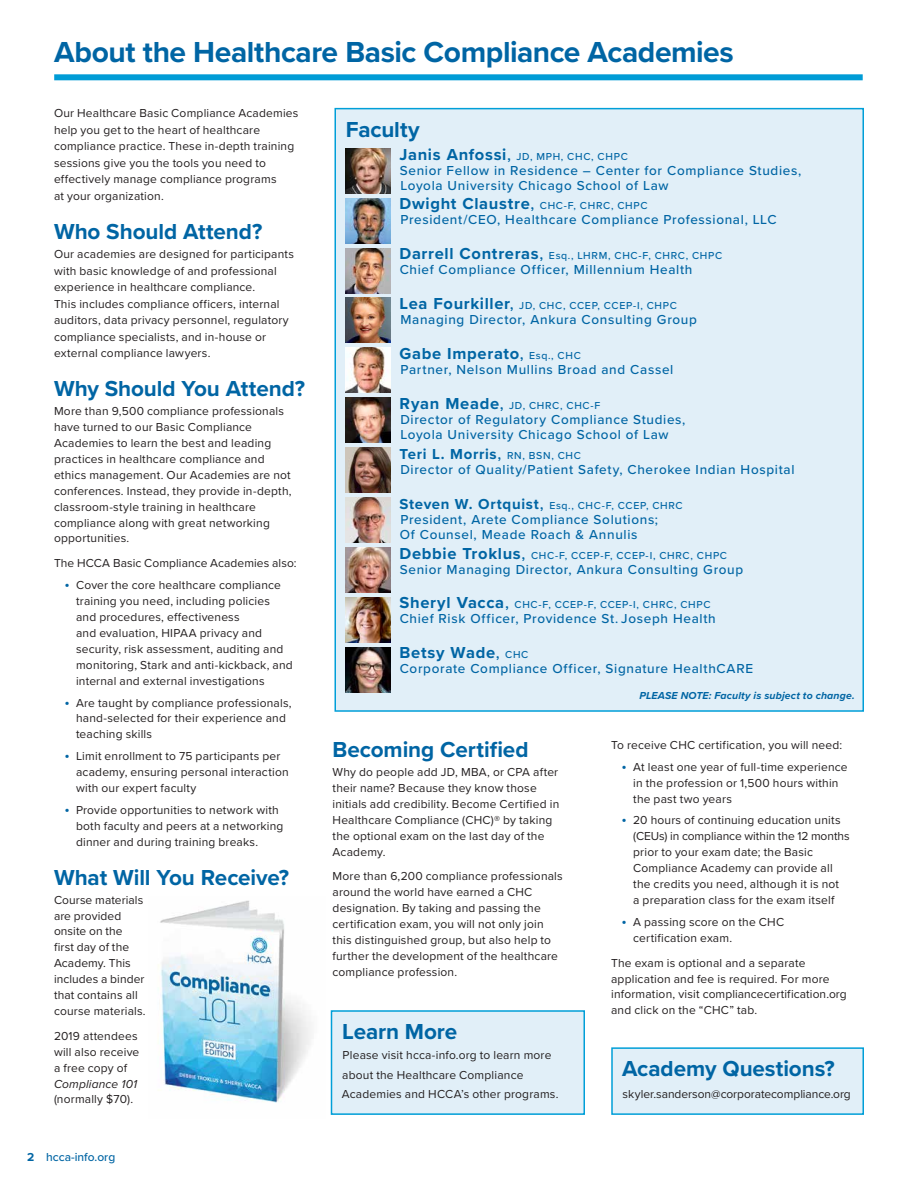
<style>
.page{position:relative;width:918px;height:1188px;background:#fff}
.page>*{position:absolute;margin:0;border:0;box-sizing:border-box;transform-origin:0 0}
.t1{font:700 30px "Proxima Nova";letter-spacing:-.015em;color:#0065a4}
.t2{font:700 22.5px "Proxima Nova";letter-spacing:-.005em;color:#0065a4}
.t3{font:700 16.5px "Proxima Nova";letter-spacing:.04em;color:#0065a4}
.t4{font:700 15px "Proxima Nova";letter-spacing:.04em;color:#0065a4}
.t5{font:500 13.5px/15px "Proxima Nova";letter-spacing:.05em;color:#0065a4}
.t6{font:12px/15.9px "Proxima Nova";letter-spacing:.015em;color:#231f20}
.t7{font:12px "Proxima Nova";letter-spacing:-.005em;color:#231f20}
.t8{font:500 12px "Proxima Nova";color:#0065a4}
.t9{font:italic 12px "Proxima Nova";letter-spacing:.01em;color:#231f20}
.t10{font:500 10.5px "Proxima Nova";letter-spacing:.07em;color:#0065a4}
.t11{font:italic 700 10.5px "Proxima Nova";letter-spacing:.015em;color:#0065a4}
.s1{font-size:15px;color:#0065a4}
.s2{font-weight:700}
.s3{font-weight:700;font-size:16.5px}
.s4{font-size:16.5px}
.s5{font-weight:500}
.s6{font-weight:500;font-size:10.5px}
.s7{font-weight:500;font-size:16.5px}
.s8{font-weight:700;font-size:15px}
</style>
<div class="page">
<div style="left:54px;top:74px;width:809px;height:6px;background:#009cd6"></div>
<img style="left:158px;top:900px;width:153px;height:203px">
<div style="left:335px;top:109px;width:528px;height:602px;background:#e1eff8"></div>
<div style="left:334px;top:108px;width:530px;height:604px;border:2px solid #009fd8"></div>
<img style="left:346px;top:148px;width:45px;height:45px">
<img style="left:346px;top:198px;width:45px;height:45px">
<img style="left:346px;top:248px;width:45px;height:45px">
<img style="left:346px;top:298px;width:45px;height:45px">
<img style="left:346px;top:348px;width:45px;height:45px">
<img style="left:346px;top:398px;width:45px;height:45px">
<img style="left:346px;top:448px;width:45px;height:45px">
<img style="left:346px;top:497px;width:45px;height:45px">
<img style="left:346px;top:547px;width:45px;height:45px">
<img style="left:346px;top:597px;width:45px;height:45px">
<img style="left:346px;top:647px;width:45px;height:45px">
<div style="left:332px;top:1011px;width:252px;height:103px;background:#e1eff8"></div>
<div style="left:331px;top:1010px;width:254px;height:105px;border:2px solid #009fd8"></div>
<div style="left:612px;top:1048px;width:251px;height:66px;background:#e1eff8"></div>
<div style="left:611px;top:1047px;width:253px;height:68px;border:2px solid #009fd8"></div>
<h1 class="t1" style="left:54px;top:30px;width:681px">About the Healthcare Basic Compliance Academies</h1>
<p class="t6" style="left:54px;top:105px;width:246px;line-height:16.5px">Our Healthcare Basic Compliance Academies help you get to the heart of healthcare compliance practice. These in-depth training sessions give you the tools you need to effectively manage compliance programs<br>at your organization.</p>
<h2 class="t2" style="left:54px;top:215px;width:210px">Who Should Attend?</h2>
<p class="t6" style="left:54px;top:246px;width:242px;line-height:16.5px">Our academies are designed for participants with basic knowledge of and professional experience in healthcare compliance.<br>This includes compliance officers, internal auditors, data privacy personnel, regulatory compliance specialists, and in-house or external compliance lawyers.</p>
<h2 class="t2" style="left:54px;top:372px;width:253px">Why Should You Attend?</h2>
<p class="t6" style="left:54px;top:403px;width:239px">More than 9,500 compliance professionals have turned to our Basic Compliance Academies to learn the best and leading practices in healthcare compliance and ethics management. Our Academies are not conferences. Instead, they provide in-depth, classroom-style training in healthcare compliance along with great networking opportunities.</p>
<p class="t6" style="left:54px;top:555px;width:244px">The HCCA Basic Compliance Academies also:</p>
<p class="t6" style="left:76px;top:577px;width:218px;text-indent:-12px"><span class="s1">•</span> Cover the core healthcare compliance training you need, including policies and procedures, effectiveness<br>and evaluation, HIPAA privacy and security, risk assessment, auditing and monitoring, Stark and anti-kickback, and internal and external investigations</p>
<p class="t6" style="left:76px;top:694px;width:217px;text-indent:-12px"><span class="s1">•</span> Are taught by compliance professionals, hand-selected for their experience and teaching skills</p>
<p class="t6" style="left:76px;top:748px;width:214px;text-indent:-12px"><span class="s1">•</span> Limit enrollment to 75 participants per academy, ensuring personal interaction with our expert faculty</p>
<p class="t6" style="left:76px;top:801px;width:209px;text-indent:-12px"><span class="s1">•</span> Provide opportunities to network with both faculty and peers at a networking dinner and during training breaks.</p>
<h2 class="t2" style="left:54px;top:860px;width:237px">What Will You Receive?</h2>
<p class="t6" style="left:54px;top:891px;width:93px">Course materials are provided onsite on the first day of the<br>Academy. This includes a binder that contains all course materials.</p>
<p class="t6" style="left:54px;top:1027px;width:87px">2019 attendees will also receive a free copy of</p>
<p class="t9" style="left:54px;top:1075px;width:85px">Compliance 101</p>
<p class="t6" style="left:54px;top:1091px;width:81px">(normally $70).</p>
<p class="t8" style="left:27px;top:1148px;width:90px"><span class="s2">2</span> hcca-info.org</p>
<h2 class="t2" style="left:346px;top:112px;width:75px">Faculty</h2>
<p class="t10" style="left:400px;top:148px;width:230px"><span class="s3">Janis Anfossi</span><span class="s4">,</span> JD, MPH, CHC, CHPC</p>
<p class="t5" style="left:400px;top:162px;width:403px">Senior Fellow in Residence – Center for Compliance Studies,<br>Loyola University Chicago School of Law</p>
<p class="t10" style="left:400px;top:198px;width:250px"><span class="s3">Dwight Claustre</span><span class="s4">,</span> CHC-F, CHRC, CHPC</p>
<p class="t5" style="left:400px;top:212px;width:378px">President/CEO, Healthcare Compliance Professional, LLC</p>
<p class="t10" style="left:400px;top:248px;width:324px"><span class="s3">Darrell Contreras</span><span class="s4">,</span> Esq., LHRM, CHC-F, CHRC, CHPC</p>
<p class="t5" style="left:400px;top:262px;width:294px">Chief Compliance Officer, Millennium Health</p>
<p class="t10" style="left:400px;top:298px;width:279px"><span class="s3">Lea Fourkiller</span><span class="s4">,</span> JD, CHC, CCEP, CCEP-I, CHPC</p>
<p class="t5" style="left:400px;top:312px;width:298px">Managing Director, Ankura Consulting Group</p>
<h3 class="t3" style="left:400px;top:341px;width:183px">Gabe Imperato<span class="s5">,</span> <span class="s6">Esq., CHC</span></h3>
<p class="t5" style="left:400px;top:362px;width:275px">Partner, Nelson Mullins Broad and Cassel</p>
<p class="t10" style="left:400px;top:398px;width:202px"><span class="s3">Ryan Meade</span><span class="s4">,</span> JD, CHRC, CHC-F</p>
<p class="t5" style="left:400px;top:411px;width:287px">Director of Regulatory Compliance Studies,<br>Loyola University Chicago School of Law</p>
<p class="t4" style="left:400px;top:443px;width:183px">Teri L. Morris<span class="s7">,</span> <span class="s6">RN, BSN, CHC</span></p>
<p class="t5" style="left:400px;top:461px;width:396px">Director of Quality/Patient Safety, Cherokee Indian Hospital</p>
<p class="t10" style="left:400px;top:497px;width:285px"><span class="s8">Steven W. Ortquist</span><span class="s4">,</span> Esq., CHC-F, CCEP, CHRC</p>
<p class="t5" style="left:400px;top:511px;width:260px">President, Arete Compliance Solutions;<br>Of Counsel, Meade Roach &amp; Annulis</p>
<p class="t10" style="left:400px;top:547px;width:329px"><span class="s3">Debbie Troklus</span><span class="s4">,</span> CHC-F, CCEP‑F, CCEP‑I, CHRC, CHPC</p>
<p class="t5" style="left:400px;top:561px;width:345px">Senior Managing Director, Ankura Consulting Group</p>
<p class="t10" style="left:400px;top:597px;width:313px"><span class="s3">Sheryl Vacca</span><span class="s4">,</span> CHC-F, CCEP‑F, CCEP-I, CHRC, CHPC</p>
<p class="t5" style="left:400px;top:611px;width:318px">Chief Risk Officer, Providence St. Joseph Health</p>
<h3 class="t3" style="left:400px;top:641px;width:130px">Betsy Wade<span class="s5">,</span> <span class="s6">CHC</span></h3>
<p class="t5" style="left:400px;top:661px;width:355px">Corporate Compliance Officer, Signature HealthCARE</p>
<p class="t11" style="left:639px;top:688px;width:217px">PLEASE NOTE: Faculty is subject to change.</p>
<h2 class="t2" style="left:333px;top:733px;width:198px">Becoming Certified</h2>
<p class="t6" style="left:333px;top:764px;width:228px">Why do people add JD, MBA, or CPA after their name? Because they know those initials add credibility. Become Certified in Healthcare Compliance (CHC)® by taking the optional exam on the last day of the Academy.</p>
<p class="t6" style="left:333px;top:868px;width:232px">More than 6,200 compliance professionals around the world have earned a CHC designation. By taking and passing the certification exam, you will not only join this distinguished group, but also help to further the development of the healthcare compliance profession.</p>
<p class="t6" style="left:611px;top:736px;width:233px">To receive CHC certification, you will need:</p>
<p class="t6" style="left:633px;top:758px;width:216px;text-indent:-12px"><span class="s1">•</span> At least one year of full-time experience in the profession or 1,500 hours within the past two years</p>
<p class="t6" style="left:633px;top:812px;width:218px;text-indent:-12px"><span class="s1">•</span> 20 hours of continuing education units (CEUs) in compliance within the 12 months prior to your exam date; the Basic Compliance Academy can provide all the credits you need, although it is not<br>a preparation class for the exam itself</p>
<p class="t6" style="left:633px;top:913px;width:153px;text-indent:-12px"><span class="s1">•</span> A passing score on the CHC certification exam.</p>
<p class="t6" style="left:611px;top:954px;width:237px">The exam is optional and a separate application and fee is required. For more information, visit compliancecertification.org and click on the “CHC” tab.</p>
<h2 class="t2" style="left:342px;top:1015px;width:117px">Learn More</h2>
<p class="t6" style="left:342px;top:1044px;width:218px;line-height:19.8px">Please visit hcca-info.org to learn more about the Healthcare Compliance<br>Academies and HCCA’s other programs.</p>
<h2 class="t2" style="left:622px;top:1052px;width:214px">Academy Questions?</h2>
<p class="t7" style="left:623px;top:1085px;width:230px">skyler.sanderson@corporatecompliance.org</p>
</div>
